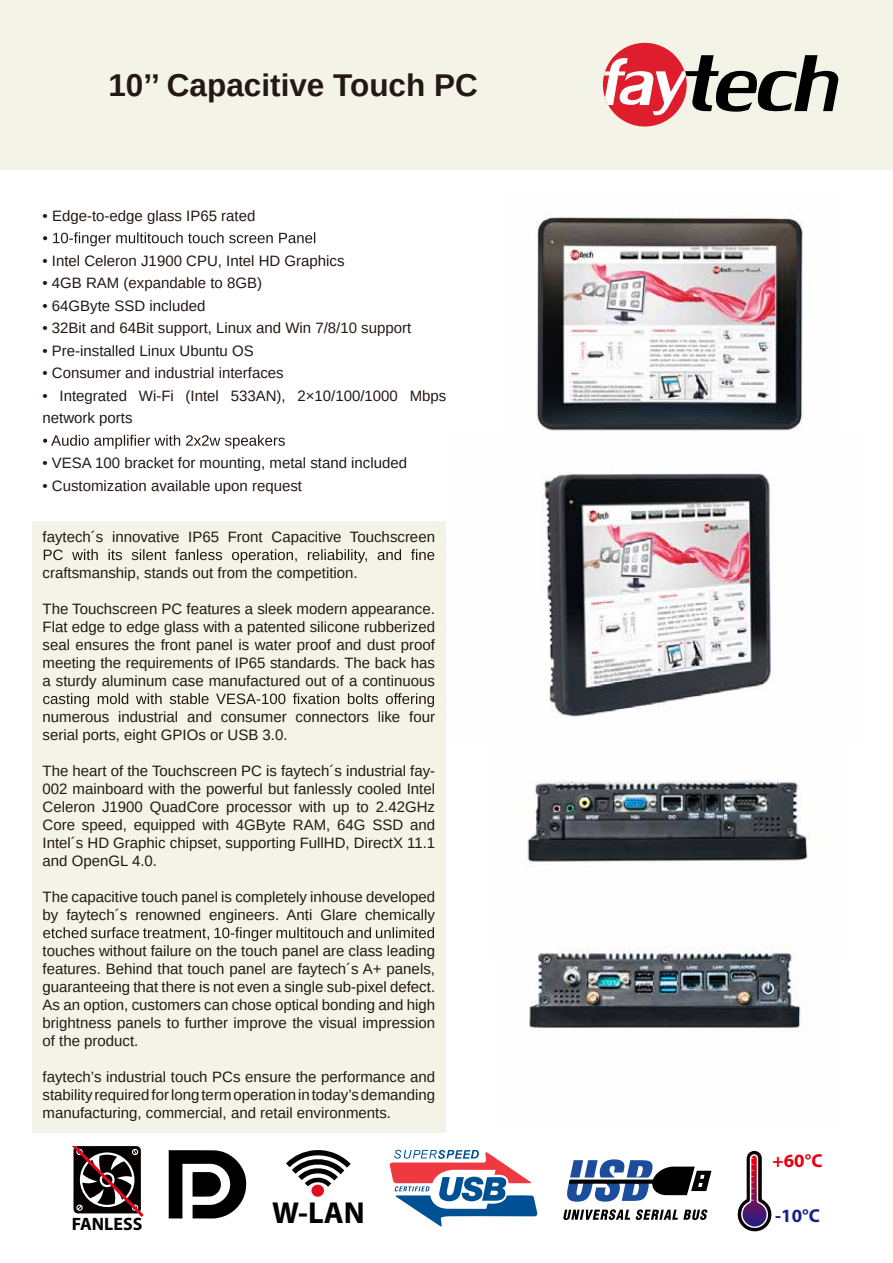
<style>
.page{position:relative;width:893px;height:1263px;background:#fff}
.page>*{position:absolute;margin:0;border:0;box-sizing:border-box;transform-origin:0 0}
.t1{font:700 31.5px "Arimo";color:#231815}
.t2{font:700 30.45px "Myriad Pro";color:#040000}
.t3{font:700 18.75px "Myriad Pro";color:#e60012}
.t4{font:700 18.75px "Myriad Pro";color:#1d2088}
.t5{font:700 18px "Myriad Pro";color:#040000}
.t6{font:15px/18px "Arimo";color:#231815;text-align:justify}
</style>
<div class="page">
<div style="left:0;top:0;width:893px;height:169px;background:#f3f3e8"></div>
<div style="left:603px;top:43px;width:84px;height:84px;background:#de1e2d;border-radius:50%"></div>
<svg style="left:604px;top:55px;width:235px;height:60px"></svg>
<hr style="left:892px;top:1122px;width:1px;height:141px;background:#f3f3e8">
<svg style="left:72px;top:1146px;width:72px;height:71px"></svg>
<svg style="left:169px;top:1150px;width:78px;height:68px"></svg>
<svg style="left:286px;top:1150px;width:65px;height:37px"></svg>
<div style="left:311px;top:1185px;width:13px;height:12px;background:#de0d1e;border-radius:50%"></div>
<svg style="left:737px;top:1150px;width:35px;height:82px"></svg>
<svg style="left:389px;top:1150px;width:149px;height:77px"></svg>
<svg style="left:563px;top:1209px;width:145px;height:11px"></svg>
<svg style="left:567px;top:1159px;width:144px;height:43px"></svg>
<div style="left:32px;top:521px;width:414px;height:611px;background:#f3f3e8"></div>
<svg style="left:44px;top:549px;width:390px;height:14px"></svg>
<svg style="left:43px;top:693px;width:391px;height:14px"></svg>
<svg style="left:43px;top:927px;width:391px;height:14px"></svg>
<svg style="left:43px;top:232px;width:272px;height:14px"></svg>
<svg style="left:43px;top:435px;width:242px;height:14px"></svg>
<img style="left:536px;top:216px;width:267px;height:215px">
<img style="left:527px;top:780px;width:283px;height:87px">
<img style="left:541px;top:470px;width:234px;height:247px">
<img style="left:529px;top:947px;width:277px;height:84px">
<h1 class="t1" style="left:108px;top:64px;width:371px">10’’ Capacitive Touch PC</h1>
<p class="t6" style="left:43px;top:207px;width:214px">• Edge-to-edge glass IP65 rated</p>
<p class="t6" style="left:43px;top:252px;width:304px">• Intel Celeron J1900 CPU, Intel HD Graphics</p>
<p class="t6" style="left:43px;top:274px;width:221px">• 4GB RAM (expandable to 8GB)</p>
<p class="t6" style="left:43px;top:297px;width:164px">• 64GByte SSD included</p>
<p class="t6" style="left:43px;top:319px;width:370px">• 32Bit and 64Bit support, Linux and Win 7/8/10 support</p>
<p class="t6" style="left:43px;top:342px;width:213px">• Pre-installed Linux Ubuntu OS</p>
<p class="t6" style="left:43px;top:364px;width:243px">• Consumer and industrial interfaces</p>
<p class="t6" style="left:43px;top:384px;width:405px;line-height:22.5px">• Integrated Wi-Fi (Intel 533AN), 2×10/100/1000 Mbps network ports</p>
<p class="t6" style="left:43px;top:454px;width:366px">• VESA 100 bracket for mounting, metal stand included</p>
<p class="t6" style="left:43px;top:477px;width:261px">• Customization available upon request</p>
<p class="t6" style="left:43px;top:528px;width:394px">faytech´s innovative IP65 Front Capacitive Touchscreen</p>
<p class="t6" style="left:43px;top:564px;width:317px">craftsmanship, stands out from the competition.</p>
<p class="t6" style="left:43px;top:600px;width:394px">The Touchscreen PC features a sleek modern appearance.<br>Flat edge to edge glass with a patented silicone rubberized seal ensures the front panel is water proof and dust proof meeting the requirements of IP65 standards. The back has a sturdy aluminum case manufactured out of a continuous</p>
<p class="t6" style="left:43px;top:708px;width:394px">numerous industrial and consumer connectors like four serial ports, eight GPIOs or USB 3.0.</p>
<p class="t6" style="left:43px;top:762px;width:394px">The heart of the Touchscreen PC is faytech´s industrial fay-002 mainboard with the powerful but fanlessly cooled Intel Celeron J1900 QuadCore processor with up to 2.42GHz Core speed, equipped with 4GByte RAM, 64G SSD and Intel´s HD Graphic chipset, supporting FullHD, DirectX 11.1 and OpenGL 4.0.</p>
<p class="t6" style="left:43px;top:888px;width:394px">The capacitive touch panel is completely inhouse developed by faytech´s renowned engineers. Anti Glare chemically</p>
<p class="t6" style="left:43px;top:942px;width:394px">touches without failure on the touch panel are class leading features. Behind that touch panel are faytech´s A+ panels, guaranteeing that there is not even a single sub-pixel defect.<br>As an option, customers can chose optical bonding and high brightness panels to further improve the visual impression of the product.</p>
<p class="t6" style="left:43px;top:1068px;width:394px">faytech’s industrial touch PCs ensure the performance and stability requiredforlongtermoperationintoday’sdemanding manufacturing, commercial, and retail environments.</p>
<p class="t5" style="left:72px;top:1212px;width:72px">FANLESS</p>
<h2 class="t2" style="left:272px;top:1193px;width:94px">W-LAN</h2>
<p class="t3" style="left:773px;top:1148px;width:51px">+60°C</p>
<p class="t4" style="left:775px;top:1204px;width:46px">-10°C</p>
</div>
